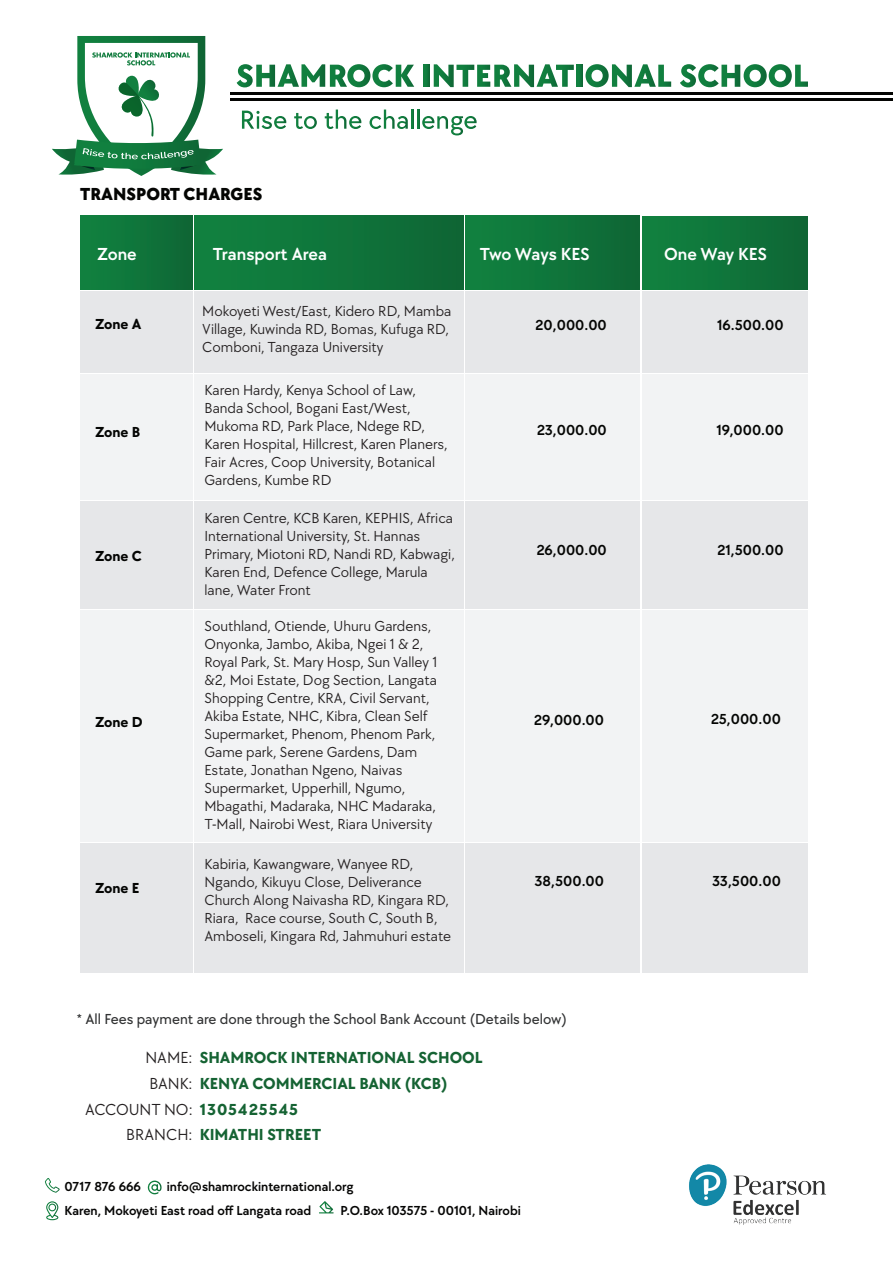
<style>
.page{position:relative;width:893px;height:1263px;background:#fff}
.page>*{position:absolute;margin:0;border:0;box-sizing:border-box;transform-origin:0 0}
.t1{font:600 18px "TT Chocolates";color:#fff}
.t2{font:800 18px "TT Chocolates";color:#040503}
.t3{font:700 16.5px "TT Chocolates";color:#156333}
.t4{font:16.5px "TT Chocolates";color:#231f20}
.t5{font:15px/18px "TT Chocolates";color:#231f20}
.t6{font:600 15px "TT Chocolates";color:#040503}
.t7{font:500 15px "TT Chocolates";color:#323334}
.t8{font:700 15px "TT Chocolates";color:#040503}
.t9{font:600 13.5px/23.7px "TT Chocolates";color:#050504}
.s1{font-weight:400;color:#231f20}
.s2{font-weight:700;color:#156333}
</style>
<div class="page">
<svg style="left:45px;top:1178px;width:15px;height:15px"></svg>
<svg style="left:147px;top:1180px;width:15px;height:14px"></svg>
<svg style="left:319px;top:1201px;width:15px;height:12px"></svg>
<img style="left:689px;top:1164px;width:137px;height:61px">
<svg style="left:46px;top:1201px;width:12px;height:19px"></svg>
<hr style="left:231px;top:92px;width:662px;height:2px;background:#040503">
<hr style="left:231px;top:98px;width:662px;height:3px;background:#040503">
<svg style="left:237px;top:64px;width:177px;height:23px"></svg>
<div style="left:423px;top:65px;width:6px;height:22px;background:#107e3e"></div>
<svg style="left:434px;top:64px;width:140px;height:23px"></svg>
<div style="left:577px;top:65px;width:5px;height:22px;background:#107d3e"></div>
<svg style="left:585px;top:64px;width:86px;height:23px"></svg>
<svg style="left:680px;top:64px;width:128px;height:23px"></svg>
<svg style="left:52px;top:36px;width:171px;height:140px"></svg>
<svg style="left:242px;top:111px;width:44px;height:18px"></svg>
<svg style="left:294px;top:113px;width:23px;height:16px"></svg>
<svg style="left:325px;top:110px;width:36px;height:19px"></svg>
<svg style="left:370px;top:110px;width:107px;height:25px"></svg>
<div style="left:80px;top:216px;width:113px;height:73px;background:linear-gradient(to right,#118340,#0e6635)"></div>
<div style="left:80px;top:291px;width:113px;height:82px;background:#e6e7e9"></div>
<div style="left:80px;top:374px;width:113px;height:125px;background:#f2f3f4"></div>
<div style="left:80px;top:501px;width:113px;height:107px;background:#e6e7e9"></div>
<div style="left:80px;top:610px;width:113px;height:232px;background:#f2f3f4"></div>
<div style="left:80px;top:843px;width:113px;height:129px;background:#e6e7e9"></div>
<div style="left:195px;top:216px;width:269px;height:73px;background:linear-gradient(to right,#118340,#0e6635)"></div>
<div style="left:195px;top:291px;width:269px;height:82px;background:#e6e7e9"></div>
<div style="left:195px;top:374px;width:269px;height:125px;background:#f2f3f4"></div>
<div style="left:195px;top:501px;width:269px;height:107px;background:#e6e7e9"></div>
<div style="left:195px;top:610px;width:269px;height:232px;background:#f2f3f4"></div>
<div style="left:195px;top:843px;width:269px;height:129px;background:#e6e7e9"></div>
<div style="left:465px;top:216px;width:174px;height:73px;background:linear-gradient(to right,#118340,#0e6635)"></div>
<div style="left:465px;top:291px;width:174px;height:82px;background:#e6e7e9"></div>
<div style="left:465px;top:374px;width:174px;height:125px;background:#f2f3f4"></div>
<div style="left:465px;top:501px;width:174px;height:107px;background:#e6e7e9"></div>
<div style="left:465px;top:610px;width:174px;height:232px;background:#f2f3f4"></div>
<div style="left:465px;top:843px;width:174px;height:129px;background:#e6e7e9"></div>
<div style="left:642px;top:216px;width:165px;height:73px;background:linear-gradient(to right,#118340,#0e6635)"></div>
<div style="left:642px;top:291px;width:165px;height:82px;background:#e6e7e9"></div>
<div style="left:642px;top:375px;width:165px;height:125px;background:#f2f3f4"></div>
<div style="left:642px;top:501px;width:165px;height:107px;background:#e6e7e9"></div>
<div style="left:642px;top:610px;width:165px;height:232px;background:#f2f3f4"></div>
<div style="left:642px;top:843px;width:165px;height:129px;background:#e6e7e9"></div>
<p class="t2" style="left:80px;top:181px;width:184px">TRANSPORT CHARGES</p>
<p class="t1" style="left:97px;top:242px;width:41px">Zone</p>
<p class="t1" style="left:213px;top:242px;width:116px">Transport Area</p>
<p class="t1" style="left:480px;top:242px;width:111px">Two Ways KES</p>
<p class="t1" style="left:664px;top:242px;width:104px">One Way KES</p>
<p class="t8" style="left:95px;top:313px;width:48px">Zone A</p>
<p class="t8" style="left:95px;top:422px;width:47px">Zone B</p>
<p class="t8" style="left:95px;top:545px;width:48px">Zone C</p>
<p class="t8" style="left:95px;top:711px;width:49px">Zone D</p>
<p class="t8" style="left:95px;top:877px;width:46px">Zone E</p>
<p class="t5" style="left:202px;top:301px;width:251px">Mokoyeti West/East, Kidero RD, Mamba<br>Village, Kuwinda RD, Bomas, Kufuga RD,<br>Comboni, Tangaza University</p>
<p class="t5" style="left:204px;top:381px;width:245px">Karen Hardy, Kenya School of Law, Banda School, Bogani East/West, Mukoma RD, Park Place, Ndege RD, Karen Hospital, Hillcrest, Karen Planers, Fair Acres, Coop University, Botanical Gardens, Kumbe RD</p>
<p class="t5" style="left:204px;top:508px;width:252px">Karen Centre, KCB Karen, KEPHIS, Africa International University, St. Hannas Primary, Miotoni RD, Nandi RD, Kabwagi, Karen End, Defence College, Marula lane, Water Front</p>
<p class="t5" style="left:204px;top:617px;width:234px">Southland, Otiende, Uhuru Gardens, Onyonka, Jambo, Akiba, Ngei 1 &amp; 2, Royal Park, St. Mary Hosp, Sun Valley 1 &amp;2, Moi Estate, Dog Section, Langata Shopping Centre, KRA, Civil Servant, Akiba Estate, NHC, Kibra, Clean Self Supermarket, Phenom, Phenom Park, Game park, Serene Gardens, Dam Estate, Jonathan Ngeno, Naivas Supermarket, Upperhill, Ngumo, Mbagathi, Madaraka, NHC Madaraka, T-Mall, Nairobi West, Riara University</p>
<p class="t5" style="left:204px;top:855px;width:248px">Kabiria, Kawangware, Wanyee RD, Ngando, Kikuyu Close, Deliverance Church Along Naivasha RD, Kingara RD, Riara, Race course, South C, South B, Amboseli, Kingara Rd, Jahmuhuri estate</p>
<p class="t6" style="left:535px;top:314px;width:73px">20,000.00</p>
<p class="t6" style="left:537px;top:419px;width:72px">23,000.00</p>
<p class="t6" style="left:536px;top:539px;width:72px">26,000.00</p>
<p class="t6" style="left:534px;top:710px;width:72px">29,000.00</p>
<p class="t6" style="left:535px;top:870px;width:71px">38,500.00</p>
<p class="t7" style="left:77px;top:1009px;width:491px">* All Fees payment are done through the School Bank Account (Details below)</p>
<p class="t3" style="left:145px;top:1046px;width:339px"><span class="s1">NAME:</span> SHAMROCK INTERNATIONAL SCHOOL</p>
<p class="t3" style="left:150px;top:1072px;width:299px"><span class="s1">BANK:</span> KENYA COMMERCIAL BANK (KCB)</p>
<p class="t4" style="left:85px;top:1098px;width:214px">ACCOUNT NO: <span class="s2">1305425545</span></p>
<p class="t3" style="left:126px;top:1123px;width:197px"><span class="s1">BRANCH:</span> KIMATHI STREET</p>
<p class="t9" style="left:65px;top:1174px;width:291px;text-indent:102px">info@shamrockinternational.org<br>Karen, Mokoyeti East road off Langata road</p>
<p class="t9" style="left:65px;top:1174px;width:78px">0717 876 666</p>
<p class="t9" style="left:340px;top:1197px;width:182px">P.O.Box 103575 - 00101, Nairobi</p>
<p class="t6" style="left:717px;top:314px;width:68px">16.500.00</p>
<p class="t6" style="left:716px;top:419px;width:69px">19,000.00</p>
<p class="t6" style="left:717px;top:539px;width:68px">21,500.00</p>
<p class="t6" style="left:711px;top:708px;width:72px">25,000.00</p>
<p class="t6" style="left:712px;top:870px;width:70px">33,500.00</p>
</div>
